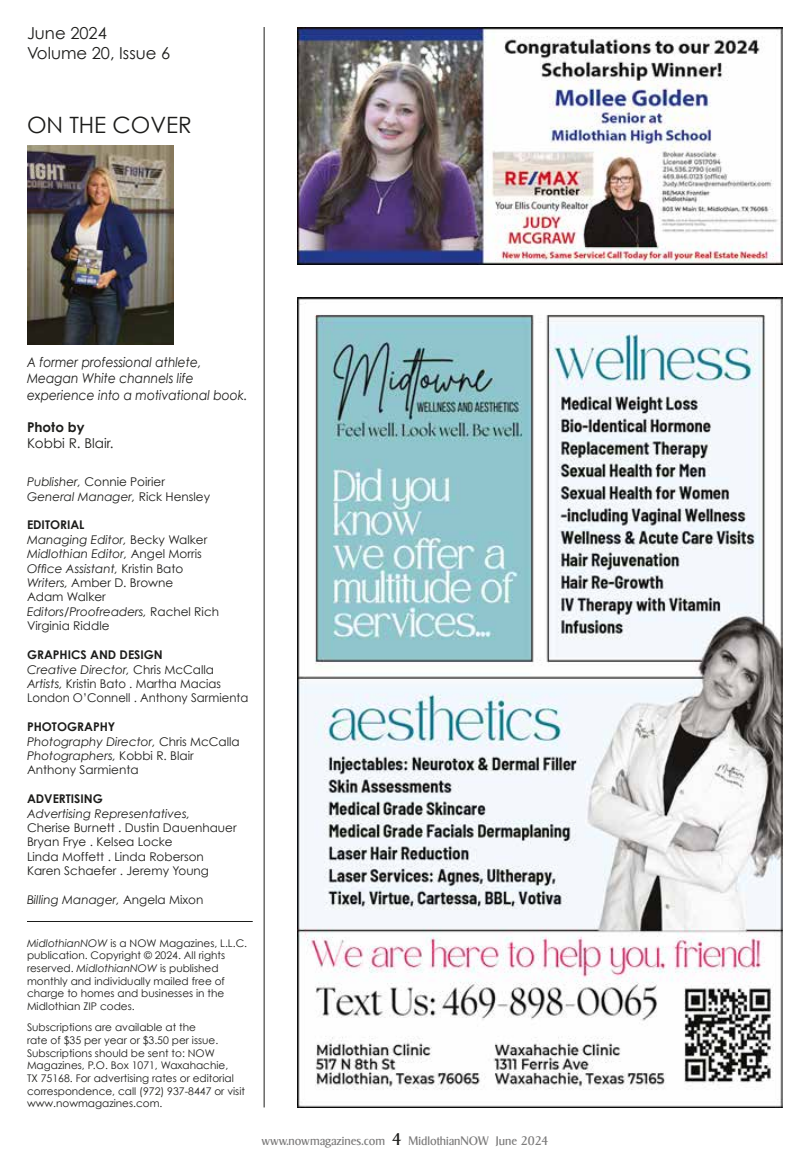
<style>
.page{position:relative;width:810px;height:1175px;background:#fff}
.page>*{position:absolute;margin:0;border:0;box-sizing:border-box;transform-origin:0 0}
.t1{font:22.5px "Century Gothic";color:#1d1d1b}
.t2{font:16.5px/19.8px "Century Gothic";color:#1d1d1b}
.t3{font:italic 13.5px/16.2px "Century Gothic";color:#1d1d1b;scale:.91 1}
.t4{font:13.5px "Century Gothic";color:#1d1d1b}
.t5{font:700 13.5px "Century Gothic";color:#1d1d1b}
.t6{font:12px/14.4px "Century Gothic";color:#1d1d1b}
.t7{font:italic 12px/14.4px "Century Gothic";color:#1d1d1b}
.t8{font:12px "Sigvar Serial";color:#7c7b7b}
.t9{font:700 12px "Century Gothic";color:#1d1d1b}
.t10{font:10.5px/12.6px "Century Gothic";color:#1d1d1b}
.s1{font-style:normal}
.s2{font-weight:700}
.s3{font-style:italic}
.s4{font-size:16.5px;color:#1d1d1b}
</style>
<div class="page">
<hr style="left:264px;top:27px;width:1px;height:1080px;background:#1d1d1b">
<img style="left:27px;top:146px;width:146px;height:198px">
<hr style="left:27px;top:921px;width:226px;height:1px;background:#1d1d1b">
<img style="left:297px;top:27px;width:486px;height:238px">
<img style="left:297px;top:297px;width:486px;height:810px">
<h2 class="t2" style="left:27px;top:23px;width:145px">June 2024<br>Volume 20, Issue 6</h2>
<h1 class="t1" style="left:27px;top:111px;width:166px">ON THE COVER</h1>
<p class="t3" style="left:27px;top:354px;width:244px">A former professional athlete,<br>Meagan White channels life experience into a motivational book.</p>
<p class="t5" style="left:27px;top:418px;width:59px">Photo by</p>
<p class="t4" style="left:27px;top:435px;width:88px">Kobbi R. Blair.</p>
<p class="t7" style="left:27px;top:474px;width:185px">Publisher, <span class="s1">Connie Poirier<br></span>General Manager, <span class="s1">Rick Hensley</span></p>
<p class="t6" style="left:27px;top:518px;width:194px"><span class="s2">EDITORIAL<br></span><span class="s3">Managing Editor,</span> Becky Walker<br><span class="s3">Midlothian Editor,</span> Angel Morris<br><span class="s3">Office Assistant,</span> Kristin Bato<br><span class="s3">Writers,</span> Amber D. Browne<br>Adam Walker<br><span class="s3">Editors/Proofreaders,</span> Rachel Rich<br>Virginia Riddle</p>
<p class="t6" style="left:27px;top:647px;width:223px"><span class="s2">GRAPHICS AND DESIGN<br></span><span class="s3">Creative Director,</span> Chris McCalla<br><span class="s3">Artists,</span> Kristin Bato . Martha Macias<br>London O’Connell . Anthony Sarmienta</p>
<p class="t6" style="left:27px;top:719px;width:214px"><span class="s2">PHOTOGRAPHY<br></span><span class="s3">Photography Director,</span> Chris McCalla<br><span class="s3">Photographers,</span> Kobbi R. Blair<br>Anthony Sarmienta</p>
<p class="t9" style="left:27px;top:791px;width:77px">ADVERTISING</p>
<p class="t7" style="left:27px;top:806px;width:165px">Advertising Representatives,</p>
<p class="t6" style="left:27px;top:820px;width:211px">Cherise Burnett . Dustin Dauenhauer<br>Bryan Frye . Kelsea Locke<br>Linda Moffett . Linda Roberson<br>Karen Schaefer . Jeremy Young</p>
<p class="t7" style="left:27px;top:892px;width:178px">Billing Manager, <span class="s1">Angela Mixon</span></p>
<p class="t10" style="left:27px;top:936px;width:222px"><span class="s3">MidlothianNOW</span> is a NOW Magazines, L.L.C. publication. Copyright © 2024. All rights reserved. <span class="s3">MidlothianNOW</span> is published monthly and individually mailed free of charge to homes and businesses in the Midlothian ZIP codes.</p>
<p class="t10" style="left:27px;top:1021px;width:220px">Subscriptions are available at the<br>rate of $35 per year or $3.50 per issue.<br>Subscriptions should be sent to: NOW Magazines, P.O. Box 1071, Waxahachie,<br>TX 75168. For advertising rates or editorial correspondence, call (972) 937-8447 or visit www.nowmagazines.com.</p>
<p class="t8" style="left:261px;top:1133px;width:289px">www.nowmagazines.com <span class="s4">4</span> MidlothianNOW June 2024</p>
</div>
